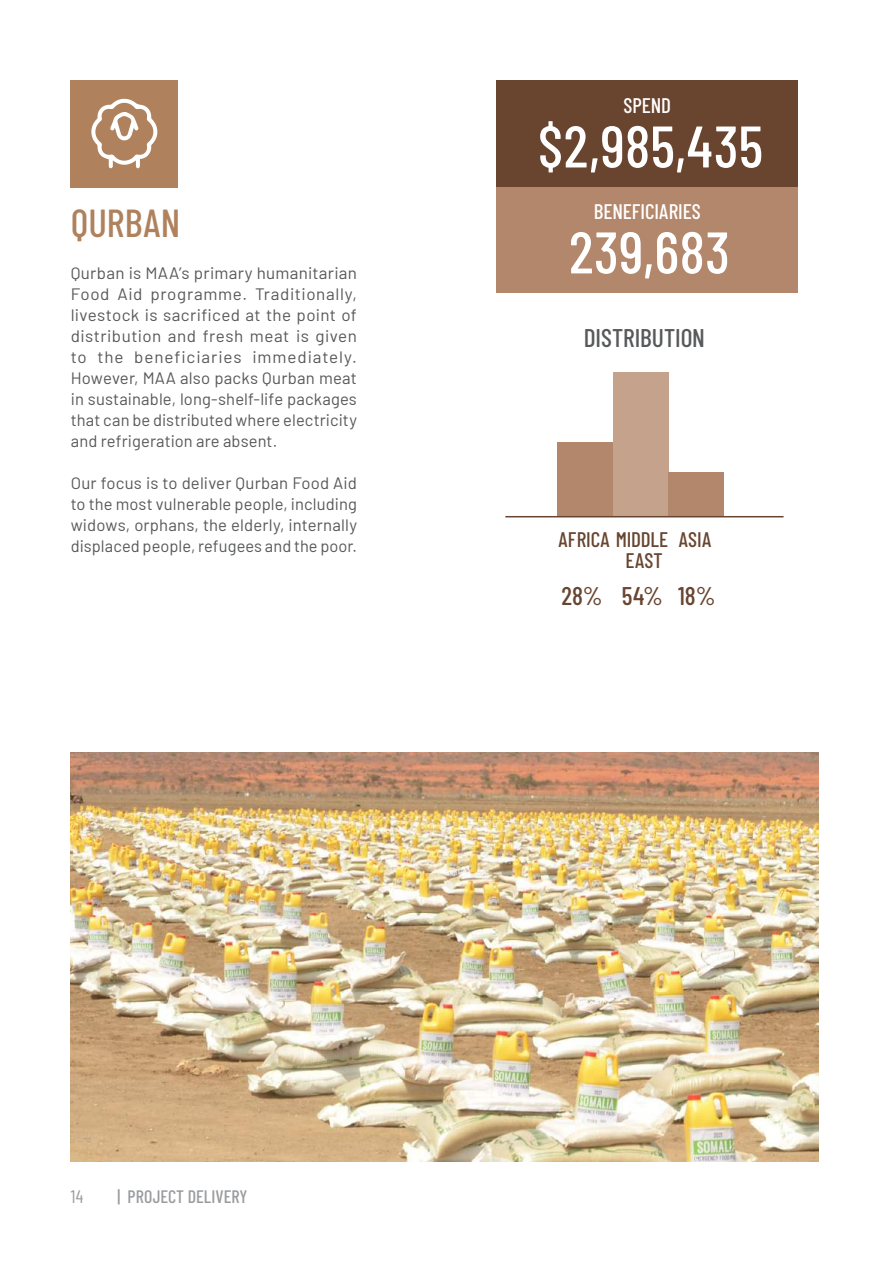
<style>
.page{position:relative;width:893px;height:1263px;background:#fff}
.page>*{position:absolute;margin:0;border:0;box-sizing:border-box;transform-origin:0 0}
.t1{font:500 58.5px "Barlow Condensed";letter-spacing:.01em;color:#fff}
.t2{font:500 39px "Barlow Condensed";letter-spacing:.01em;color:#af815d}
.t3{font:500 25.5px "Barlow Condensed";color:#58595b}
.t4{font:500 25.5px "Barlow Condensed";color:#674530}
.t5{font:500 21px "Barlow Condensed";letter-spacing:.005em;color:#674530}
.t6{font:500 21px "Barlow Condensed";color:#fff}
.t7{font:500 18px "Barlow Condensed";color:#999b9e}
.t8{font:18px "Barlow Condensed";color:#999b9e}
.t9{font:16.5px/21px "Barlow";letter-spacing:.005em;color:#57585a;text-align:justify}
</style>
<div class="page">
<div style="left:496px;top:186px;width:302px;height:106px;background:#b3876b"></div>
<div style="left:496px;top:80px;width:302px;height:106px;background:#694530"></div>
<div style="left:71px;top:80px;width:107px;height:107px;background:#af815d"></div>
<svg style="left:91px;top:98px;width:67px;height:70px"></svg>
<img style="left:71px;top:753px;width:747px;height:408px">
<div style="left:557px;top:442px;width:56px;height:75px;background:#b2876b"></div>
<div style="left:613px;top:372px;width:55px;height:145px;background:#c4a28c"></div>
<div style="left:668px;top:472px;width:56px;height:45px;background:#b2876b"></div>
<hr style="left:505px;top:516px;width:278px;height:1px;background:#674530">
<h2 class="t2" style="left:71px;top:195px;width:111px">QURBAN</h2>
<p class="t9" style="left:71px;top:261px;width:288px">Qurban is MAA’s primary humanitarian Food Aid programme. Traditionally, livestock is sacrificed at the point of distribution and fresh meat is given to the beneficiaries immediately.<br>However, MAA also packs Qurban meat in sustainable, long-shelf-life packages that can be distributed where electricity and refrigeration are absent.</p>
<p class="t9" style="left:71px;top:472px;width:288px">Our focus is to deliver Qurban Food Aid to the most vulnerable people, including widows, orphans, the elderly, internally displaced people, refugees and the poor.</p>
<p class="t6" style="left:623px;top:91px;width:49px">SPEND</p>
<h1 class="t1" style="left:538px;top:105px;width:227px">$2,985,435</h1>
<p class="t6" style="left:594px;top:196px;width:109px">BENEFICIARIES</p>
<h1 class="t1" style="left:569px;top:211px;width:162px">239,683</h1>
<h3 class="t3" style="left:584px;top:320px;width:123px">DISTRIBUTION</h3>
<p class="t5" style="left:558px;top:524px;width:111px">AFRICA MIDDLE</p>
<h3 class="t4" style="left:561px;top:577px;width:155px">28% 54% 18%</h3>
<p class="t5" style="left:679px;top:524px;width:34px">ASIA</p>
<p class="t5" style="left:625px;top:546px;width:39px">EAST</p>
<p class="t8" style="left:71px;top:1184px;width:14px">14</p>
<p class="t7" style="left:118px;top:1184px;width:131px">| PROJECT DELIVERY</p>
</div>
